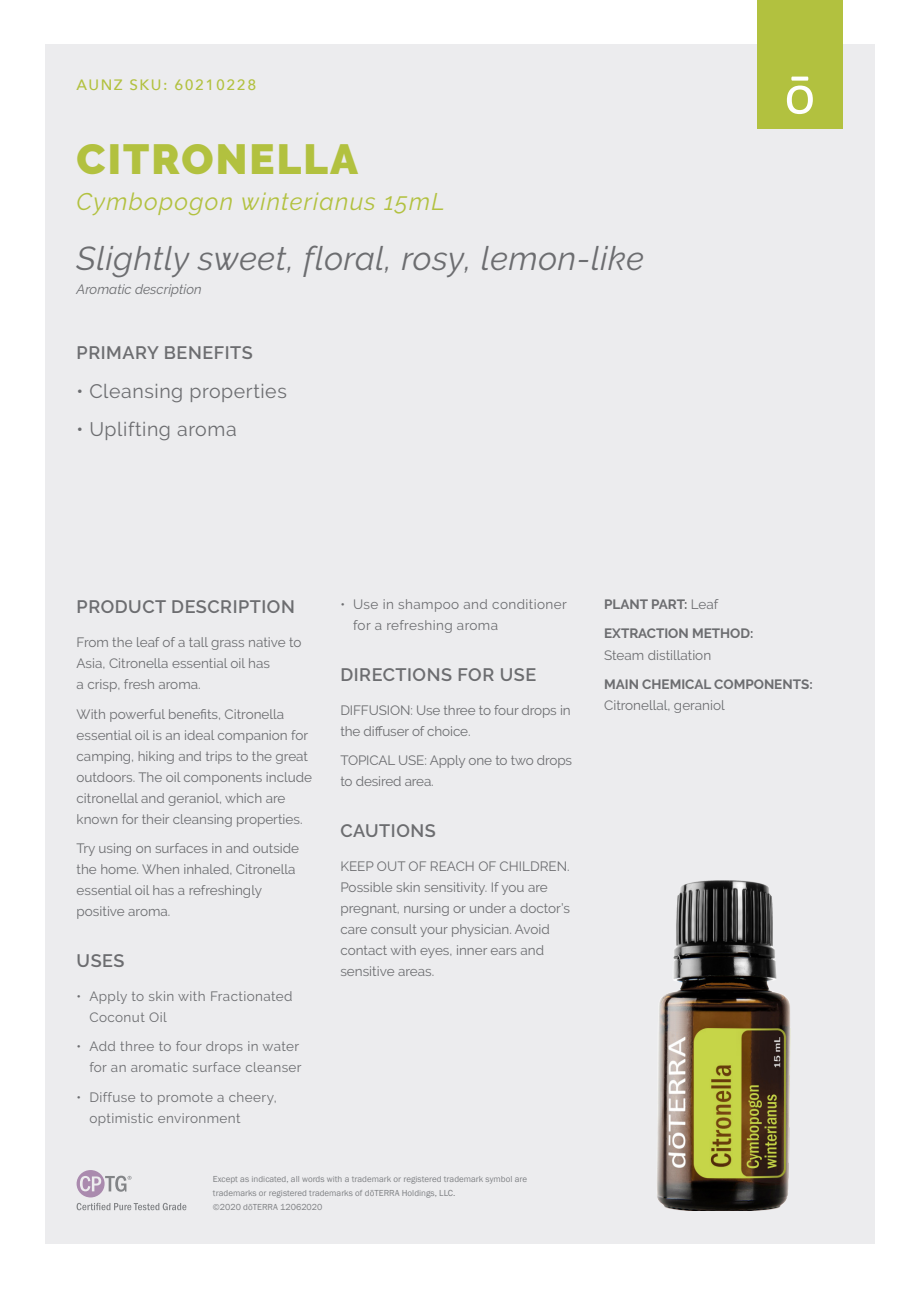
<style>
.page{position:relative;width:919px;height:1289px;background:#fff}
.page>*{position:absolute;margin:0;border:0;box-sizing:border-box;transform-origin:0 0}
.t1{font:900 42px "Raleway";letter-spacing:.05em;color:#b2c13f}
.t2{font:italic 33px "Raleway";letter-spacing:.02em;color:#6c6d70}
.t3{font:italic 24px "Raleway";letter-spacing:.05em;color:#b2c13f}
.t4{font:19.5px "Raleway";letter-spacing:.03em;color:#6c6d70}
.t5{font:600 18px "Raleway";letter-spacing:.03em;color:#6c6d70}
.t6{font:500 15px "Avenir Next";letter-spacing:.1em;color:#b2c13f}
.t7{font:13.5px/21px "Raleway";color:#6c6d70}
.t8{font:13.5px/21px "Raleway";letter-spacing:.03em;color:#6c6d70}
.t9{font:700 13.5px/29.5px "Raleway";color:#6c6d70}
.t10{font:italic 13.5px "Raleway";color:#6c6d70}
.t11{font:9px/14.1px "Franklin Gothic";color:#808285}
.s1{font-weight:400}
</style>
<div class="page">
<div style="left:45px;top:45px;width:829px;height:1199px;background:#ececee"></div>
<div style="left:757px;top:0;width:85px;height:129px;background:#b2c13f"></div>
<svg style="left:786px;top:77px;width:26px;height:37px"></svg>
<img style="left:657px;top:880px;width:134px;height:330px">
<svg style="left:77px;top:1170px;width:109px;height:40px"></svg>
<p class="t6" style="left:77px;top:72px;width:181px">AUNZ SKU: 60210228</p>
<h1 class="t1" style="left:77px;top:135px;width:283px">CITRONELLA</h1>
<h3 class="t3" style="left:77px;top:188px;width:369px">Cymbopogon winterianus 15mL</h3>
<h2 class="t2" style="left:77px;top:239px;width:569px">Slightly sweet, floral, rosy, lemon-like</h2>
<p class="t10" style="left:77px;top:281px;width:126px">Aromatic description</p>
<h3 class="t5" style="left:77px;top:342px;width:178px">PRIMARY BENEFITS</h3>
<h3 class="t4" style="left:77px;top:380px;width:212px">• Cleansing properties</h3>
<h3 class="t4" style="left:77px;top:418px;width:161px">• Uplifting aroma</h3>
<h3 class="t5" style="left:77px;top:596px;width:220px">PRODUCT DESCRIPTION</h3>
<p class="t7" style="left:77px;top:631px;width:226px">From the leaf of a tall grass native to<br>Asia, Citronella essential oil has<br>a crisp, fresh aroma.</p>
<p class="t7" style="left:77px;top:703px;width:237px">With powerful benefits, Citronella essential oil is an ideal companion for camping, hiking and trips to the great outdoors. The oil components include citronellal and geraniol, which are known for their cleansing properties.</p>
<p class="t7" style="left:77px;top:837px;width:224px">Try using on surfaces in and outside the home. When inhaled, Citronella essential oil has a refreshingly positive aroma.</p>
<h3 class="t5" style="left:77px;top:950px;width:49px">USES</h3>
<p class="t8" style="left:89px;top:985px;width:205px;text-indent:-13px">• Apply to skin with Fractionated<br>Coconut Oil</p>
<p class="t8" style="left:77px;top:1036px;width:227px;text-align:right">• Add three to four drops in water for an aromatic surface cleanser</p>
<p class="t8" style="left:89px;top:1086px;width:189px;text-indent:-13px">• Diffuse to promote a cheery, optimistic environment</p>
<p class="t8" style="left:353px;top:593px;width:215px;text-indent:-13px">• Use in shampoo and conditioner for a refreshing aroma</p>
<h3 class="t5" style="left:340px;top:664px;width:197px">DIRECTIONS FOR USE</h3>
<p class="t7" style="left:340px;top:699px;width:232px">DIFFUSION: Use three to four drops in the diffuser of choice.</p>
<p class="t7" style="left:340px;top:750px;width:233px">TOPICAL USE: Apply one to two drops to desired area.</p>
<h3 class="t5" style="left:340px;top:820px;width:97px">CAUTIONS</h3>
<p class="t7" style="left:340px;top:855px;width:231px">KEEP OUT OF REACH OF CHILDREN.<br>Possible skin sensitivity. If you are pregnant, nursing or under a doctor’s care consult your physician. Avoid contact with eyes, inner ears and sensitive areas.</p>
<p class="t11" style="left:213px;top:1172px;width:315px">Except as indicated, all words with a trademark or registered trademark symbol are trademarks or registered trademarks of dōTERRA Holdings, LLC.<br>©2020 dōTERRA 12062020</p>
<p class="t9" style="left:604px;top:589px;width:151px">PLANT PART: <span class="s1">Leaf<br></span>EXTRACTION METHOD:</p>
<p class="t7" style="left:604px;top:644px;width:108px">Steam distillation</p>
<p class="t9" style="left:604px;top:669px;width:210px">MAIN CHEMICAL COMPONENTS:</p>
<p class="t7" style="left:604px;top:694px;width:122px">Citronellal, geraniol</p>
</div>
